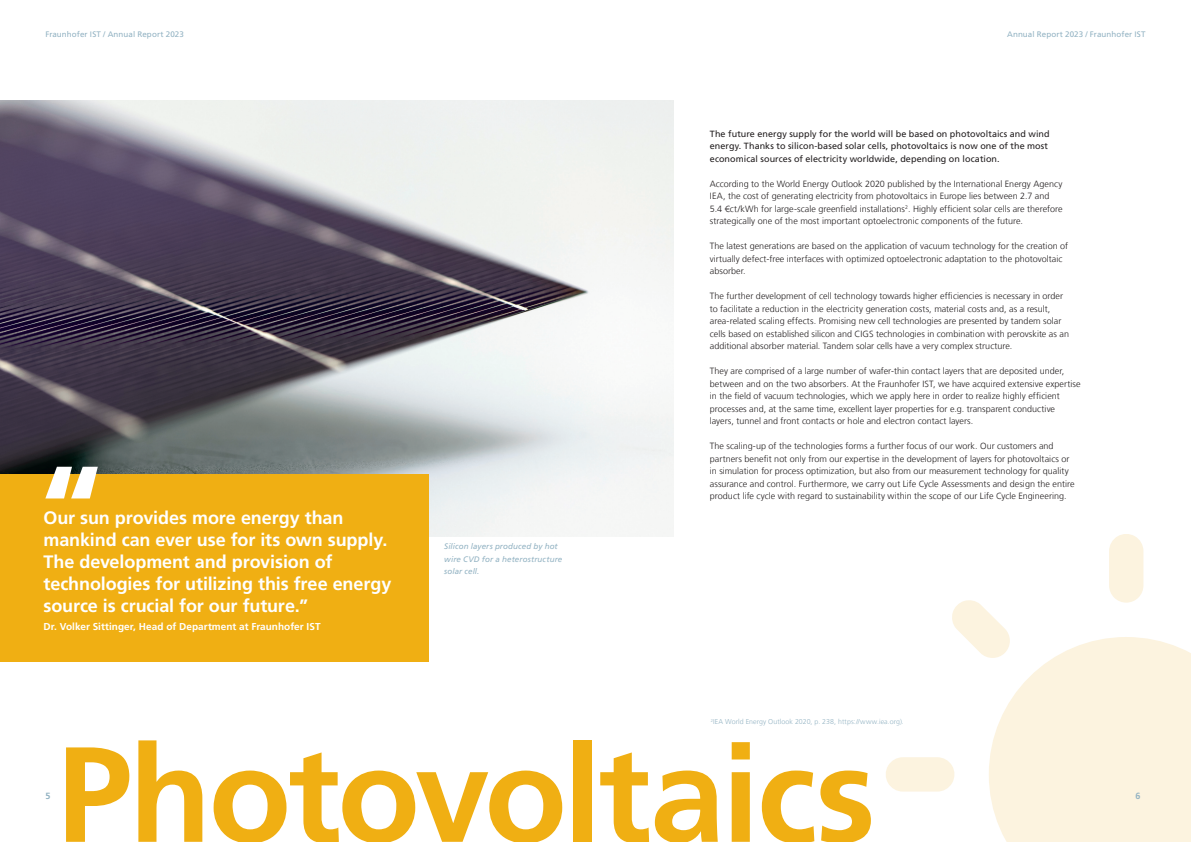
<style>
.page{position:relative;width:1191px;height:842px;background:#fff}
.page>*{position:absolute;margin:0;border:0;box-sizing:border-box;transform-origin:0 0}
.Kolumne{font:700 135.2px "Frutiger LT Com";letter-spacing:-.025em;color:#f0af13}
.Zitat_18_22_weiss{font:700 18px/22px "Frutiger LT Com";letter-spacing:-.005em;color:#fff}
.Zitat_18_22_weiss-2{font:700 10px "Frutiger LT Com";letter-spacing:.005em;color:#fff}
.Fliesstext_9_12_5_schwarz{font:300 9px/12.5px "Frutiger LT Com";letter-spacing:.005em;color:#231f20}
.Fliesstext_9_12_5_schwarz-2{font:9px/12.5px "Frutiger LT Com";letter-spacing:.01em;color:#231f20}
.Pagina{font:700 9px "Frutiger LT Com";color:#93b3c3}
.Bildtext_Marginal_8_12_5_grey{font:italic 8px/12.5px "Frutiger LT Com";letter-spacing:.015em;color:#93b3c3}
.t1{font:8px "Frutiger LT Com";letter-spacing:.01em;color:#93b3c3}
.Fliesstext_9_12_5_schwarz-3{font:300 7px "Frutiger LT Com";letter-spacing:.015em;color:#93b3c3}
</style>
<div class="page">
<img style="left:0;top:100px;width:673px;height:437px">
<svg style="left:1109px;top:534px;width:34px;height:69px;background:#fcf4e2"></svg>
<svg style="left:886px;top:757px;width:69px;height:34px;background:#fcf4e2"></svg>
<svg style="left:952px;top:600px;width:57px;height:57px"></svg>
<svg style="left:988px;top:637px;width:203px;height:205px;background:#fcf4e2"></svg>
<div style="left:0;top:474px;width:428px;height:187px;background:#f0af13"></div>
<svg style="left:45px;top:467px;width:53px;height:31px"></svg>
<p class="t1" style="left:45px;top:29px;width:140px">Fraunhofer IST / Annual Report 2023</p>
<p class="t1" style="left:1007px;top:29px;width:140px">Annual Report 2023 / Fraunhofer IST</p>
<p class="Zitat_18_22_weiss" style="left:43px;top:507px;width:349px">Our sun provides more energy than mankind can ever use for its own supply.<br>The development and provision of technologies for utilizing this free energy source is crucial for our future.”</p>
<p class="Zitat_18_22_weiss-2" style="left:43px;top:621px;width:279px">Dr. Volker Sittinger, Head of Department at Fraunhofer IST</p>
<p class="Bildtext_Marginal_8_12_5_grey" style="left:444px;top:540px;width:120px">Silicon layers produced by hot wire CVD for a heterostructure solar cell.</p>
<p class="Fliesstext_9_12_5_schwarz-2" style="left:710px;top:127px;width:341px">The future energy supply for the world will be based on photovoltaics and wind energy. Thanks to silicon-based solar cells, photovoltaics is now one of the most economical sources of electricity worldwide, depending on location.</p>
<p class="Fliesstext_9_12_5_schwarz" style="left:710px;top:177px;width:354px">According to the World Energy Outlook 2020 published by the International Energy Agency IEA, the cost of generating electricity from photovoltaics in Europe lies between 2.7 and 5.4 €ct/kWh for large-scale greenfield installations<sup>2</sup>. Highly efficient solar cells are therefore strategically one of the most important optoelectronic components of the future.</p>
<p class="Fliesstext_9_12_5_schwarz" style="left:710px;top:240px;width:360px">The latest generations are based on the application of vacuum technology for the creation of virtually defect-free interfaces with optimized optoelectronic adaptation to the photovoltaic absorber.</p>
<p class="Fliesstext_9_12_5_schwarz" style="left:710px;top:290px;width:361px">The further development of cell technology towards higher efficiencies is necessary in order to facilitate a reduction in the electricity generation costs, material costs and, as a result, area-related scaling effects. Promising new cell technologies are presented by tandem solar cells based on established silicon and CIGS technologies in combination with perovskite as an additional absorber material. Tandem solar cells have a very complex structure.</p>
<p class="Fliesstext_9_12_5_schwarz" style="left:710px;top:365px;width:372px">They are comprised of a large number of wafer-thin contact layers that are deposited under, between and on the two absorbers. At the Fraunhofer IST, we have acquired extensive expertise in the field of vacuum technologies, which we apply here in order to realize highly efficient processes and, at the same time, excellent layer properties for e.g. transparent conductive layers, tunnel and front contacts or hole and electron contact layers.</p>
<p class="Fliesstext_9_12_5_schwarz" style="left:710px;top:440px;width:366px">The scaling-up of the technologies forms a further focus of our work. Our customers and partners benefit not only from our expertise in the development of layers for photovoltaics or in simulation for process optimization, but also from our measurement technology for quality assurance and control. Furthermore, we carry out Life Cycle Assessments and design the entire product life cycle with regard to sustainability within the scope of our Life Cycle Engineering.</p>
<p class="Fliesstext_9_12_5_schwarz-3" style="left:711px;top:718px;width:195px"><sup>2</sup>IEA World Energy Outlook 2020, p. 238, https://www.iea.org).</p>
<p class="Kolumne" style="left:57px;top:716px;width:820px">Photovoltaics</p>
<p class="Pagina" style="left:45px;top:791px;width:7px">5</p>
<p class="Pagina" style="left:1135px;top:791px;width:7px">6</p>
</div>
